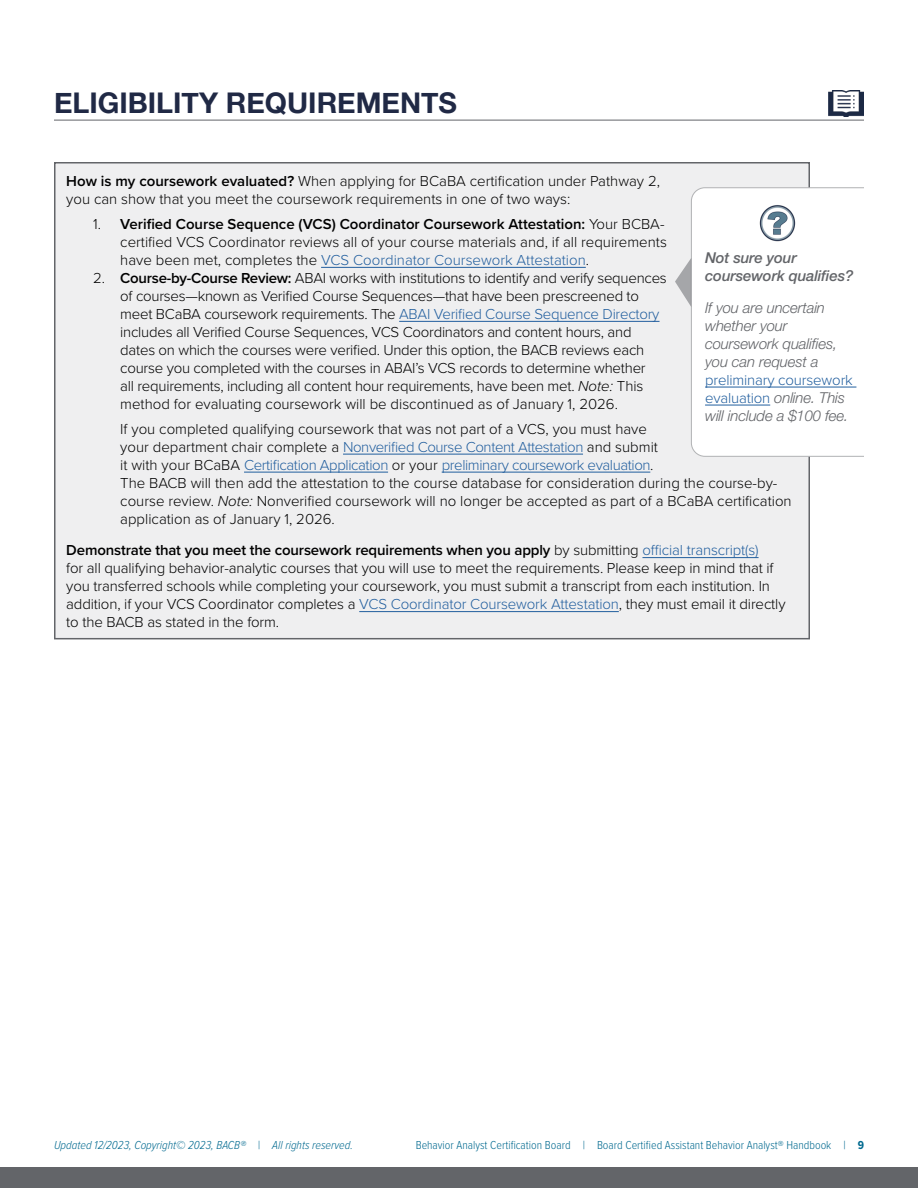
<style>
.page{position:relative;width:918px;height:1188px;background:#fff}
.page>*{position:absolute;margin:0;border:0;box-sizing:border-box;transform-origin:0 0}
.t1{font:700 28.5px "Helvetica Neue";color:#202945}
.t2{font:300 15px/18px "Proxima Nova";letter-spacing:-.01em;color:#000}
.t3{font:italic 300 15px/18px "Helvetica Neue LT Std";letter-spacing:-.01em;color:#636569}
.t4{font:italic 500 15px/18px "Helvetica Neue LT Std";letter-spacing:-.01em;color:#636569}
.t5{font:300 15px "Proxima Nova";letter-spacing:-.01em;color:#215e9e}
.t6{font:300 12px "Proxima Nova Cond";color:#00698f}
.t7{font:italic 300 12px "Proxima Nova Cond";color:#00698f}
.s1{font-weight:600}
.s2{color:#215e9e}
.s3{font-style:italic}
.s4{font-family:"Proxima Nova";font-style:normal;color:#215e9e}
.s5{font-weight:700}
</style>
<div class="page">
<div style="left:0;top:1167px;width:918px;height:21px;background:#636569"></div>
<hr style="left:54px;top:120px;width:810px;height:1px;background:#636569">
<img style="left:829px;top:90px;width:35px;height:27px">
<div style="left:55px;top:163px;width:754px;height:476px;background:#efeff0"></div>
<hr style="left:321px;top:267px;width:265px;height:1px;background:#215e9e">
<hr style="left:399px;top:321px;width:261px;height:1px;background:#215e9e">
<hr style="left:343px;top:454px;width:240px;height:1px;background:#215e9e">
<hr style="left:244px;top:472px;width:144px;height:1px;background:#215e9e">
<hr style="left:442px;top:472px;width:208px;height:1px;background:#215e9e">
<hr style="left:642px;top:557px;width:117px;height:1px;background:#215e9e">
<hr style="left:359px;top:611px;width:260px;height:1px;background:#215e9e">
<div style="left:691px;top:187px;width:173px;height:270px;background:#fff"></div>
<img style="left:755px;top:201px;width:45px;height:44px">
<svg style="left:675px;top:258px;width:16px;height:49px"></svg>
<h1 class="t1" style="left:54px;top:80px;width:80px">ELIGIBILIT</h1>
<h1 class="t1" style="left:199px;top:80px;width:202px">Y REQUI REMENTS</h1>
<p class="t2" style="left:66px;top:171px;width:595px"><span class="s1">How is my coursework evaluated?</span> When applying for BCaBA certification under Pathway 2, you can show that you meet the coursework requirements in one of two ways:</p>
<p class="t2" style="left:120px;top:214px;width:548px;text-indent:-27px">1. <span class="s1">Verified Course Sequence (VCS) Coordinator Coursework Attestation:</span> Your BCBA&shy;certified VCS Coordinator reviews all of your course materials and, if all requirements have been met, completes the <span class="s2">VCS Coordinator Coursework Attestation</span>.</p>
<p class="t2" style="left:120px;top:268px;width:548px;text-indent:-27px">2. <span class="s1">Course-by-Course Review:</span> ABAI works with institutions to identify and verify sequences of courses—known as Verified Course Sequences—that have been prescreened to meet BCaBA coursework requirements. The <span class="s2">ABAI Verified Course Sequence Directory </span>includes all Verified Course Sequences, VCS Coordinators and content hours, and dates on which the courses were verified. Under this option, the BACB reviews each course you completed with the courses in ABAI’s VCS records to determine whether<br>all requirements, including all content hour requirements, have been met. <span class="s3">Note:</span> This method for evaluating coursework will be discontinued as of January 1, 2026.</p>
<p class="t2" style="left:120px;top:419px;width:673px">If you completed qualifying coursework that was not part of a VCS, you must have<br>your department chair complete a <span class="s2">Nonverified Course Content Attestation</span> and submit<br>it with your BCaBA <span class="s2">Certification Application</span> or your <span class="s2">preliminary coursework evaluation</span>.<br>The BACB will then add the attestation to the course database for consideration during the course-by&shy;course review. <span class="s3">Note:</span> Nonverified coursework will no longer be accepted as part of a BCaBA certification application as of January 1, 2026.</p>
<p class="t2" style="left:66px;top:540px;width:721px"><span class="s1">Demonstrate that you meet the coursework requirements when you apply</span> by submitting <span class="s2">official transcript(s)<br></span>for all qualifying behavior-analytic courses that you will use to meet the requirements. Please keep in mind that if you transferred schools while completing your coursework, you must submit a transcript from each institution. In addition, if your VCS Coordinator completes a <span class="s2">VCS Coordinator Coursework Attestation</span>, they must email it directly to the BACB as stated in the form.</p>
<p class="t4" style="left:705px;top:249px;width:150px">Not sure your coursework qualifies?</p>
<p class="t3" style="left:705px;top:298px;width:134px">If you are uncertain whether your coursework qualifies, you can request a</p>
<p class="t5" style="left:705px;top:368px;width:149px">preliminary coursework</p>
<p class="t3" style="left:705px;top:388px;width:145px"><span class="s4">evaluation</span> online. This will include a $100 fee.</p>
<p class="t7" style="left:54px;top:1136px;width:301px">Updated 12/2023, Copyright© 2023, BACB® | All rights reserved.</p>
<p class="t6" style="left:416px;top:1136px;width:450px">Behavior Analyst Certification Board | Board Certified Assistant Behavior Analyst® Handbook | <span class="s5">9</span></p>
</div>
